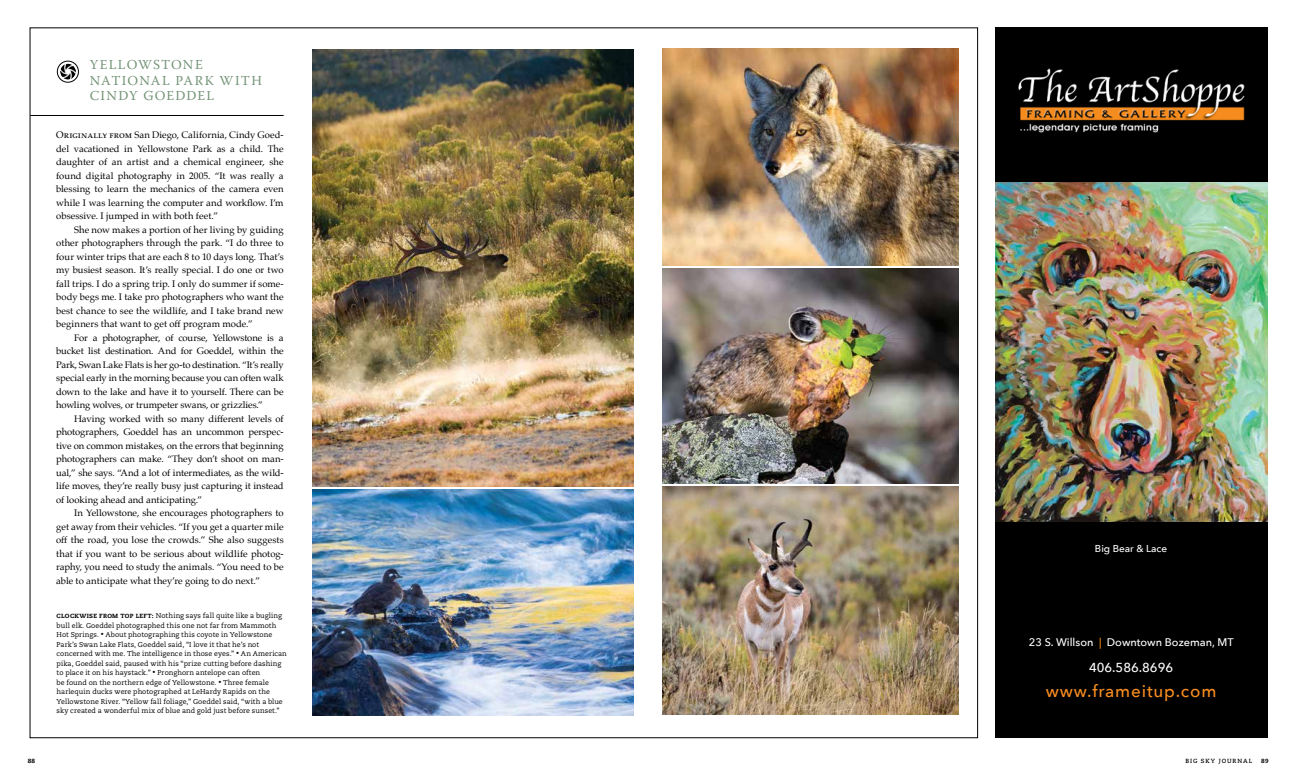
<style>
.page{position:relative;width:1296px;height:783px;background:#fff}
.page>*{position:absolute;margin:0;border:0;box-sizing:border-box;transform-origin:0 0}
.t1{font:500 17px "Avenir Next";letter-spacing:.05em;color:#f78c20}
.t2{font:13.7px/15.5px "Warnock Pro";letter-spacing:.09em;color:#749477}
.t3{font:500 13px "Avenir Next";color:#fff}
.t4{font:500 11px "Avenir Next";color:#fff}
.t5{font:500 10px "Avenir Next";color:#fff}
.t6{font:9.5px/13.5px "Palatino";letter-spacing:-.005em;color:#000}
.t7{font:7px/9.5px "Caecilia";letter-spacing:.005em;color:#000}
.t8{font:700 6px "Caecilia";letter-spacing:.16em;color:#000}
.t9{font:800 6px "Caecilia";color:#000}
.s1{font-family:"Palatino SC"}
.s2{font-weight:800;font-size:6px}
.s3{font-size:6px}
.s4{color:#f78c20}
</style>
<div class="page">
<img style="left:662px;top:487px;width:297px;height:228px">
<img style="left:312px;top:50px;width:321px;height:437px">
<img style="left:313px;top:489px;width:320px;height:226px">
<img style="left:663px;top:268px;width:296px;height:216px">
<div style="left:995px;top:27px;width:272px;height:711px;background:#000"></div>
<img style="left:1018px;top:68px;width:227px;height:65px">
<img style="left:995px;top:182px;width:272px;height:340px">
<svg style="left:57px;top:61px;width:21px;height:21px"></svg>
<div style="left:57px;top:61px;width:22px;height:21px;border:1px solid #000;border-radius:50%"></div>
<img style="left:60px;top:64px;width:16px;height:16px;border-radius:8px">
<img style="left:663px;top:49px;width:296px;height:217px">
<hr style="left:30px;top:115px;width:254px;height:1px;background:#000">
<h2 class="t2" style="left:90px;top:57px;width:174px">YELLOWSTONE<br>NATIONAL PARK WITH<br>CINDY GOEDDEL</h2>
<p class="t6" style="left:56px;top:128px;width:229px"><span class="s1">Originally from</span> San Diego, California, Cindy Goed&shy;del vacationed in Yellowstone Park as a child. The daughter of an artist and a chemical engineer, she found digital photography in 2005. “It was really a blessing to learn the mechanics of the camera even while I was learning the computer and workflow. I’m obsessive. I jumped in with both feet.”<br>She now makes a portion of her living by guiding other photographers through the park. “I do three to four winter trips that are each 8 to 10 days long. That’s my busiest season. It’s really special. I do one or two fall trips. I do a spring trip. I only do summer if some&shy;body begs me. I take pro photographers who want the best chance to see the wildlife, and I take brand new beginners that want to get off program mode.”</p>
<p class="t6" style="left:56px;top:331px;width:229px;text-align:justify;text-indent:18px">For a photographer, of course, Yellowstone is a bucket list destination. And for Goeddel, within the Park, Swan Lake Flats is her go-to destination. “It’s really special early in the morning because you can often walk down to the lake and have it to yourself. There can be howling wolves, or trumpeter swans, or grizzlies.”</p>
<p class="t6" style="left:56px;top:412px;width:229px;text-indent:18px">Having worked with so many different levels of photographers, Goeddel has an uncommon perspec&shy;tive on common mistakes, on the errors that beginning photographers can make. “They don’t shoot on man&shy;ual,” she says. “And a lot of intermediates, as the wild&shy;life moves, they’re really busy just capturing it instead of looking ahead and anticipating.”<br>In Yellowstone, she encourages photographers to get away from their vehicles. “If you get a quarter mile off the road, you lose the crowds.” She also suggests that if you want to be serious about wildlife photog&shy;raphy, you need to study the animals. “You need to be able to anticipate what they’re going to do next.”</p>
<p class="t7" style="left:57px;top:611px;width:232px"><span class="s2">CLOCKWISE FROM TOP LEFT:</span> Nothing says fall quite like a bugling bull elk. Goeddel photographed this one not far from Mammoth Hot Springs. <span class="s3">•</span> About photographing this coyote in Yellowstone Park’s Swan Lake Flats, Goeddel said, “I love it that he’s not concerned with me. The intelligence in those eyes.” <span class="s3">•</span> An American pika, Goeddel said, paused with his “prize cutting before dashing to place it on his haystack.” <span class="s3">•</span> Pronghorn antelope can often<br>be found on the northern edge of Yellowstone. <span class="s3">•</span> Three female harlequin ducks were photographed at LeHardy Rapids on the Yellowstone River. “Yellow fall foliage,” Goeddel said, “with a blue sky created a wonderful mix of blue and gold just before sunset.”</p>
<p class="t5" style="left:1095px;top:540px;width:74px">Big Bear &amp; Lace</p>
<p class="t4" style="left:1029px;top:632px;width:206px">23 S. Willson <span class="s4">|</span> Downtown Bozeman, MT</p>
<h3 class="t3" style="left:1089px;top:656px;width:86px">406.586.8696</h3>
<h1 class="t1" style="left:1046px;top:677px;width:172px">www.frameitup.com</h1>
<p class="t9" style="left:28px;top:757px;width:9px">88</p>
<p class="t8" style="left:1185px;top:757px;width:69px">BIG SKY JOURNAL</p>
<p class="t9" style="left:1261px;top:757px;width:9px">89</p>
</div>
